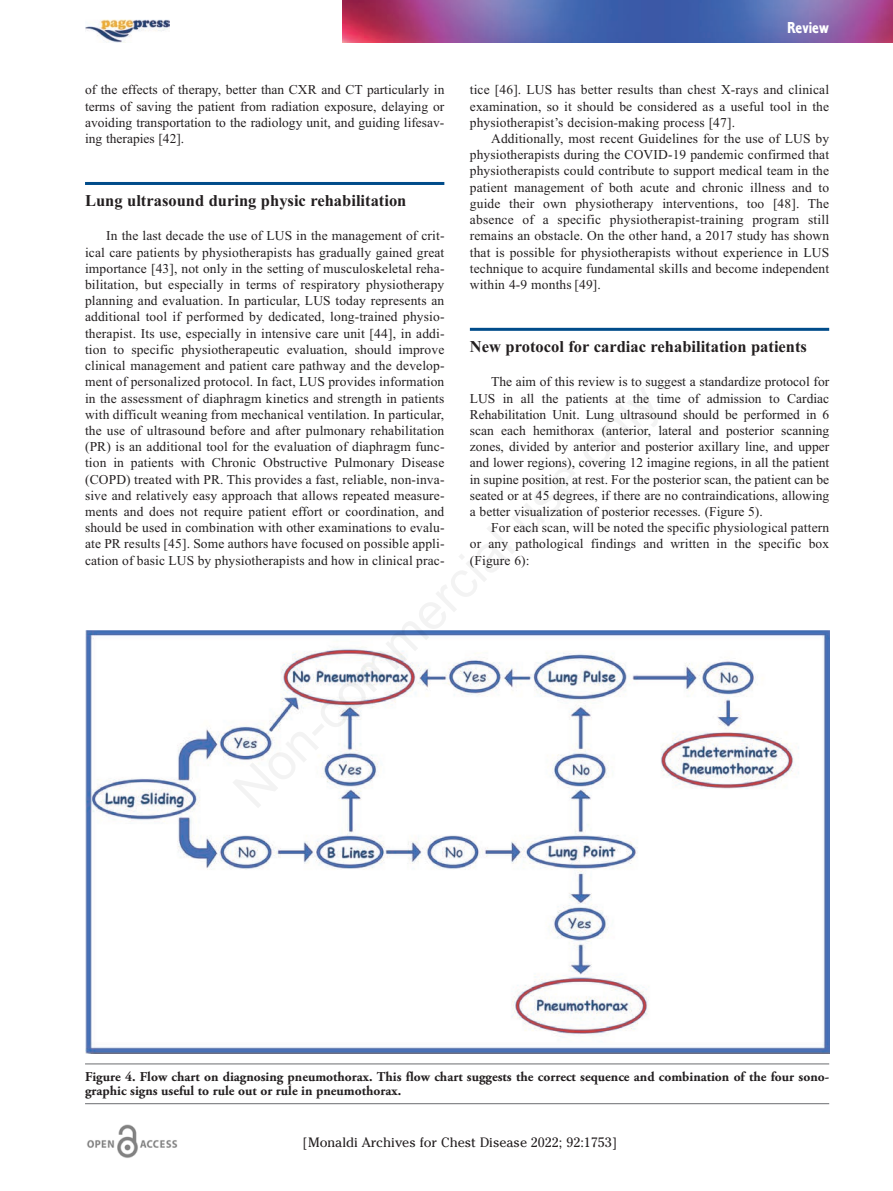
<style>
.page{position:relative;width:893px;height:1191px;background:#fff}
.page>*{position:absolute;margin:0;border:0;box-sizing:border-box;transform-origin:0 0}
.t1{font:700 16.5px "Times New Roman";color:#231f20}
.t2{font:16.5px "Corinthian Bold Condensed Plain";color:#fff}
.t3{font:13.5px/16.2px "Times New Roman";letter-spacing:.01em;color:#231f20;text-align:justify}
.t4{font:700 13.5px/13.5px "Adobe Garamond Pro";color:#231f20}
.t5{font:13.5px "Cheltenham";color:#231f20}
</style>
<div class="page">
<img style="left:342px;top:0;width:551px;height:43px">
<hr style="left:85px;top:182px;width:359px;height:3px;background:#004c8a">
<hr style="left:470px;top:328px;width:359px;height:3px;background:#004c8a">
<img style="left:87px;top:1124px;width:91px;height:34px">
<img style="left:85px;top:19px;width:84px;height:24px">
<img style="left:85px;top:630px;width:744px;height:423px">
<hr style="left:85px;top:1063px;width:744px;height:1px;background:#6c6d70">
<hr style="left:85px;top:1103px;width:744px;height:1px;background:#6c6d70">
<p class="t3" style="left:85px;top:82px;width:361px">of the effects of therapy, better than CXR and CT particularly in terms of saving the patient from radiation exposure, delaying or avoiding transportation to the radiology unit, and guiding lifesav&shy;ing therapies [42].</p>
<p class="t1" style="left:85px;top:191px;width:323px">Lung ultrasound during physic rehabilitation</p>
<p class="t3" style="left:85px;top:228px;width:361px;text-indent:21px">In the last decade the use of LUS in the management of crit&shy;ical care patients by physiotherapists has gradually gained great importance [43], not only in the setting of musculoskeletal reha&shy;bilitation, but especially in terms of respiratory physiotherapy planning and evaluation. In particular, LUS today represents an additional tool if performed by dedicated, long-trained physio&shy;therapist. Its use, especially in intensive care unit [44], in addi&shy;tion to specific physiotherapeutic evaluation, should improve clinical management and patient care pathway and the develop&shy;ment of personalized protocol. In fact, LUS provides information in the assessment of diaphragm kinetics and strength in patients with difficult weaning from mechanical ventilation. In particular, the use of ultrasound before and after pulmonary rehabilitation (PR) is an additional tool for the evaluation of diaphragm func&shy;tion in patients with Chronic Obstructive Pulmonary Disease (COPD) treated with PR. This provides a fast, reliable, non-inva&shy;sive and relatively easy approach that allows repeated measure&shy;ments and does not require patient effort or coordination, and should be used in combination with other examinations to evalu&shy;ate PR results [45]. Some authors have focused on possible appli&shy;cation of basic LUS by physiotherapists and how in clinical prac-</p>
<p class="t2" style="left:787px;top:22px;width:43px">Review</p>
<p class="t3" style="left:470px;top:82px;width:361px">tice [46]. LUS has better results than chest X-rays and clinical examination, so it should be considered as a useful tool in the physiotherapist’s decision-making process [47].</p>
<p class="t3" style="left:470px;top:130px;width:361px;text-indent:21px">Additionally, most recent Guidelines for the use of LUS by physiotherapists during the COVID-19 pandemic confirmed that physiotherapists could contribute to support medical team in the patient management of both acute and chronic illness and to guide their own physiotherapy interventions, too [48]. The absence of a specific physiotherapist-training program still remains an obstacle. On the other hand, a 2017 study has shown that is possible for physiotherapists without experience in LUS technique to acquire fundamental skills and become independent within 4-9 months [49].</p>
<p class="t1" style="left:470px;top:337px;width:339px">New protocol for cardiac rehabilitation patients</p>
<p class="t3" style="left:470px;top:373px;width:361px;text-indent:21px">The aim of this review is to suggest a standardize protocol for LUS in all the patients at the time of admission to Cardiac Rehabilitation Unit. Lung ultrasound should be performed in 6 scan each hemithorax (anterior, lateral and posterior scanning zones, divided by anterior and posterior axillary line, and upper and lower regions), covering 12 imagine regions, in all the patient in supine position, at rest. For the posterior scan, the patient can be seated or at 45 degrees, if there are no contraindications, allowing a better visualization of posterior recesses. (Figure 5).</p>
<p class="t3" style="left:470px;top:519px;width:361px;text-indent:21px">For each scan, will be noted the specific physiological pattern or any pathological findings and written in the specific box (Figure 6):</p>
<p class="t4" style="left:85px;top:1071px;width:746px">Figure 4. Flow chart on diagnosing pneumothorax. This flow chart suggests the correct sequence and combination of the four sono&shy;graphic signs useful to rule out or rule in pneumothorax.</p>
<p class="t5" style="left:303px;top:1134px;width:316px">[Monaldi Archives for Chest Disease 2022; 92:1753]</p>
</div>
